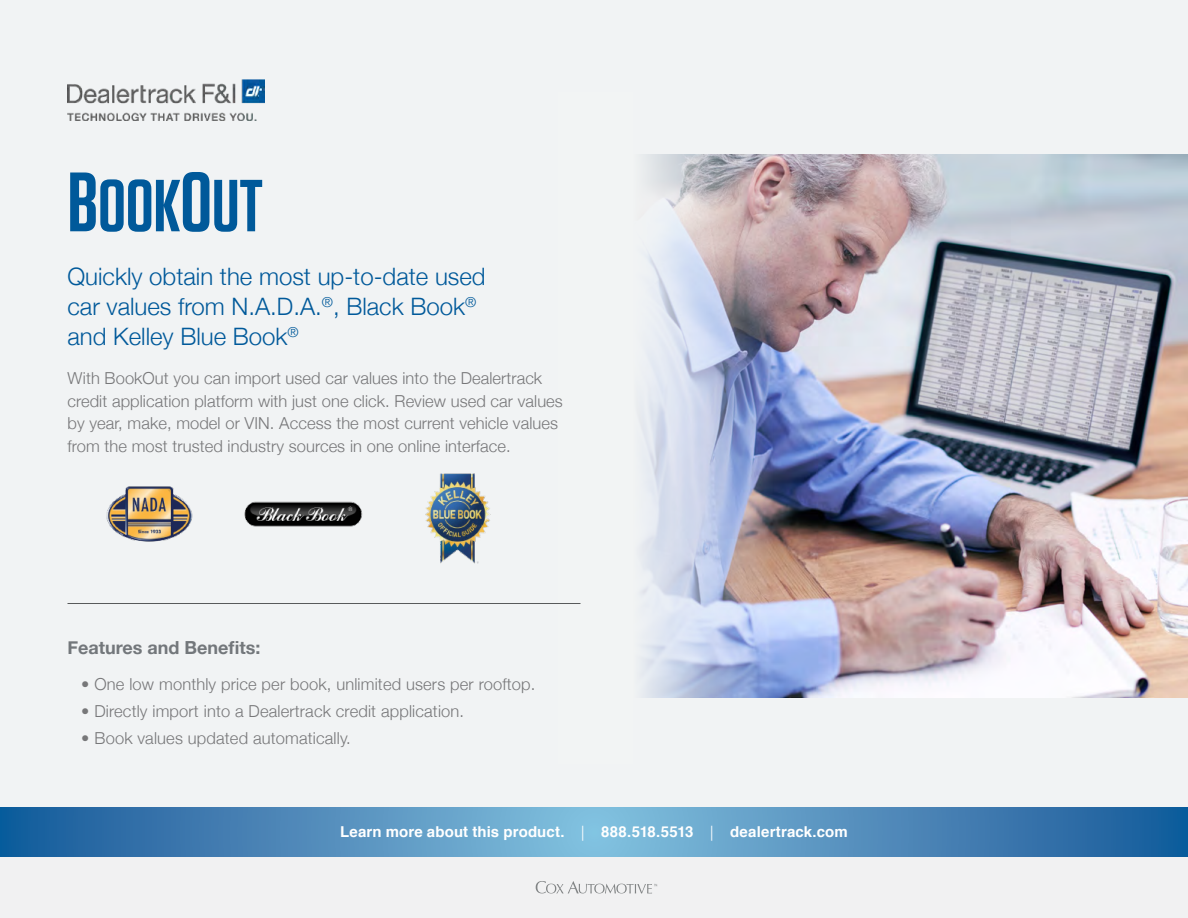
<style>
.page{position:relative;width:1188px;height:918px;background:#f1f3f4}
.page>*{position:absolute;margin:0;border:0;box-sizing:border-box;transform-origin:0 0}
.t1{font:600 73.5px "Tungsten";color:#00599a}
.t2{font:300 24px/30px "Helvetica Neue";color:#00599a}
.t3{font:700 18px "Helvetica Neue";color:#73777b}
.t4{font:300 16.5px/22.5px "Helvetica Neue";letter-spacing:.005em;color:#777779}
.t5{font:700 15px "Helvetica";letter-spacing:.01em;color:#fff}
.s1{font-size:84px}
.s2{font-weight:300}
</style>
<div class="page">
<svg style="left:536px;top:881px;width:121px;height:12px"></svg>
<svg style="left:0;top:807px;width:1188px;height:49px;background:#4d8bba"></svg>
<img style="left:68px;top:79px;width:197px;height:41px">
<img style="left:893px;top:154px;width:295px;height:543px">
<img style="left:580px;top:154px;width:313px;height:544px">
<img style="left:106px;top:473px;width:385px;height:91px">
<hr style="left:68px;top:603px;width:512px;height:1px;background:#585a5b">
<h1 class="t1" style="left:68px;top:167px;width:197px"><span class="s1">B</span>OOK<span class="s1">O</span>UT</h1>
<h2 class="t2" style="left:67px;top:260px;width:420px">Quickly obtain the most up-to-date used car values from N.A.D.A.<sup>®</sup>, Black Book<sup>® </sup>and Kelley Blue Book<sup>®</sup></h2>
<p class="t4" style="left:68px;top:366px;width:497px">With BookOut you can import used car values into the Dealertrack credit application platform with just one click. Review used car values by year, make, model or VIN. Access the most current vehicle values from the most trusted industry sources in one online interface.</p>
<p class="t3" style="left:68px;top:634px;width:195px">Features and Benefits:</p>
<p class="t4" style="left:81px;top:672px;width:456px">• One low monthly price per book, unlimited users per rooftop.</p>
<p class="t4" style="left:81px;top:699px;width:385px">• Directly import into a Dealertrack credit application.</p>
<p class="t4" style="left:81px;top:726px;width:271px">• Book values updated automatically.</p>
<p class="t5" style="left:340px;top:820px;width:509px">Learn more about this product. <span class="s2">|</span> 888.518.5513 <span class="s2">|</span> dealertrack.com</p>
</div>
